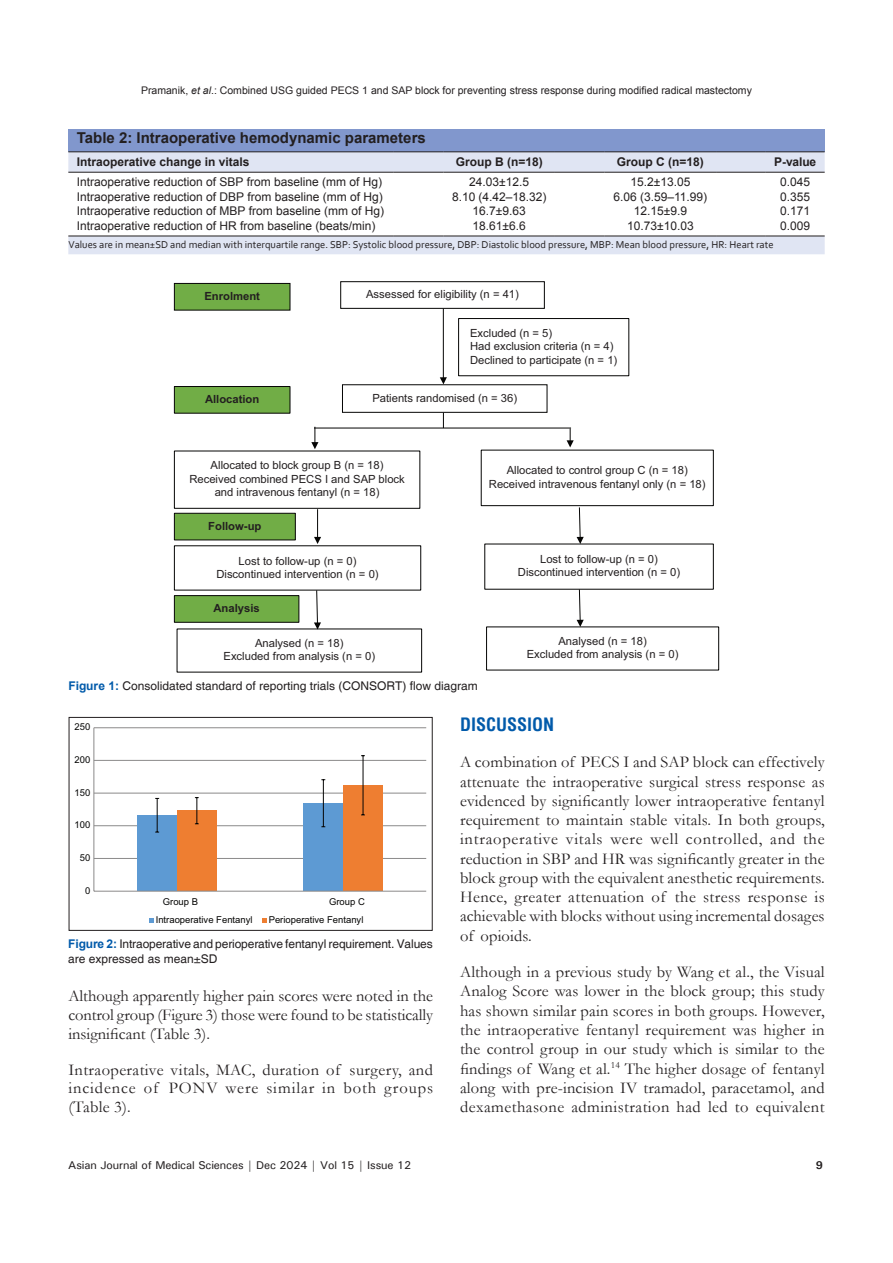
<style>
.page{position:relative;width:893px;height:1263px;background:#fff}
.page>*{position:absolute;margin:0;border:0;box-sizing:border-box;transform-origin:0 0}
.t1{font:700 condensed 18px "Helvetica";color:#015aaa}
.TX{font:16.5px/19.2px "Garamond";letter-spacing:.01em;color:#231f20;text-align:justify}
.TT{font:700 15px "Helvetica";color:#231f20}
.TB{font:12px "Arial";color:#231f20}
.FGC{font:12px/15px "Helvetica";color:#231f20}
.TBL{font:12px "Arial";color:#231f20}
.TCH{font:700 12px "Arial";color:#231f20}
.t2{font:11.25px/13.5px "Arial";color:#231f20;text-align:center}
.t3{font:500 11.25px "Univers";letter-spacing:-.01em;color:#231f20}
.t4{font:700 11.25px "Arial";color:#231f20}
.t5{font:700 11.25px "Univers";color:#231f20}
.TFN{font:10.5px "Corbel";color:#231f20}
.t6{font:10.5px "Arial";color:#231f20}
.t7{font:9.45px "Arial";color:#050504}
.s1{font-style:italic}
.s2{font-weight:700;color:#015aaa}
</style>
<div class="page">
<div style="left:68px;top:129px;width:757px;height:23px;background:#8197cd"></div>
<svg style="left:68px;top:152px;width:757px;height:102px"></svg>
<hr style="left:68px;top:236px;width:326px;height:1px;background:#231f20">
<hr style="left:394px;top:236px;width:50px;height:1px;background:#231f20">
<hr style="left:444px;top:236px;width:111px;height:1px;background:#231f20">
<hr style="left:555px;top:236px;width:50px;height:1px;background:#231f20">
<hr style="left:605px;top:236px;width:111px;height:1px;background:#231f20">
<hr style="left:716px;top:236px;width:50px;height:1px;background:#231f20">
<hr style="left:766px;top:236px;width:59px;height:1px;background:#231f20">
<hr style="left:68px;top:172px;width:326px;height:1px;background:#231f20">
<hr style="left:394px;top:172px;width:50px;height:1px;background:#231f20">
<hr style="left:444px;top:172px;width:111px;height:1px;background:#231f20">
<hr style="left:555px;top:172px;width:50px;height:1px;background:#231f20">
<hr style="left:605px;top:172px;width:111px;height:1px;background:#231f20">
<hr style="left:716px;top:172px;width:50px;height:1px;background:#231f20">
<hr style="left:766px;top:172px;width:59px;height:1px;background:#231f20">
<hr style="left:68px;top:151px;width:326px;height:1px;background:#231f20">
<hr style="left:394px;top:151px;width:50px;height:1px;background:#231f20">
<hr style="left:444px;top:151px;width:111px;height:1px;background:#231f20">
<hr style="left:555px;top:151px;width:50px;height:1px;background:#231f20">
<hr style="left:605px;top:151px;width:111px;height:1px;background:#231f20">
<hr style="left:716px;top:151px;width:50px;height:1px;background:#231f20">
<hr style="left:766px;top:151px;width:59px;height:1px;background:#231f20">
<div style="left:340px;top:281px;width:205px;height:28px;border:1px solid #050504"></div>
<div style="left:458px;top:318px;width:171px;height:58px;background:#fff;border:1px solid #050504"></div>
<div style="left:174px;top:283px;width:116px;height:27px;background:#71ad46;border:1px solid #050504"></div>
<div style="left:174px;top:451px;width:246px;height:58px;background:#fff;border:1px solid #050504"></div>
<div style="left:481px;top:450px;width:233px;height:56px;background:#fff;border:1px solid #050504"></div>
<div style="left:174px;top:386px;width:116px;height:28px;background:#71ad46;border:1px solid #050504"></div>
<div style="left:174px;top:513px;width:122px;height:27px;background:#71ad46;border:1px solid #050504"></div>
<hr style="left:443px;top:309px;width:1px;height:69px;background:#050504">
<div style="left:174px;top:595px;width:125px;height:28px;background:#71ad46;border:1px solid #050504"></div>
<svg style="left:314px;top:509px;width:7px;height:35px"></svg>
<svg style="left:577px;top:507px;width:7px;height:37px"></svg>
<svg style="left:314px;top:590px;width:7px;height:40px"></svg>
<svg style="left:577px;top:589px;width:7px;height:38px"></svg>
<svg style="left:311px;top:377px;width:263px;height:72px"></svg>
<hr style="left:94px;top:858px;width:332px;height:1px;background:#8b8a8a">
<hr style="left:94px;top:825px;width:332px;height:1px;background:#8b8a8a">
<hr style="left:94px;top:793px;width:332px;height:1px;background:#8b8a8a">
<hr style="left:94px;top:760px;width:332px;height:1px;background:#8b8a8a">
<hr style="left:94px;top:727px;width:332px;height:1px;background:#8b8a8a">
<div style="left:137px;top:815px;width:40px;height:76px;background:#5d9ad3"></div>
<div style="left:303px;top:803px;width:40px;height:88px;background:#5d9ad3"></div>
<div style="left:177px;top:811px;width:40px;height:80px;background:#ee7e31"></div>
<div style="left:343px;top:785px;width:40px;height:106px;background:#ee7e31"></div>
<hr style="left:157px;top:798px;width:1px;height:34px;background:#050504">
<hr style="left:323px;top:780px;width:1px;height:47px;background:#050504">
<svg style="left:195px;top:797px;width:4px;height:27px"></svg>
<hr style="left:363px;top:756px;width:1px;height:59px;background:#050504">
<hr style="left:94px;top:728px;width:1px;height:163px;background:#8b8a8a">
<hr style="left:94px;top:891px;width:332px;height:1px;background:#8b8a8a">
<svg style="left:149px;top:918px;width:5px;height:4px"></svg>
<svg style="left:262px;top:918px;width:5px;height:4px"></svg>
<div style="left:69px;top:717px;width:363px;height:213px;border:1px solid #231f20"></div>
<p class="t6" style="left:141px;top:83px;width:612px">Pramanik, <span class="s1">et al</span>.: Combined USG guided PECS 1 and SAP block for preventing stress response during modified radical mastectomy</p>
<p class="TT" style="left:77px;top:127px;width:350px">Table 2: Intraoperative hemodynamic parameters</p>
<p class="TCH" style="left:77px;top:153px;width:174px">Intraoperative change in vitals</p>
<p class="TCH" style="left:456px;top:153px;width:89px">Group B (n=18)</p>
<p class="TCH" style="left:617px;top:153px;width:89px">Group C (n=18)</p>
<p class="TCH" style="left:774px;top:153px;width:43px">P‑value</p>
<p class="TB" style="left:77px;top:173px;width:307px">Intraoperative reduction of SBP from baseline (mm of Hg)</p>
<p class="TB" style="left:469px;top:173px;width:61px">24.03±12.5</p>
<p class="TB" style="left:630px;top:173px;width:61px">15.2±13.05</p>
<p class="TB" style="left:780px;top:173px;width:32px">0.045</p>
<p class="TB" style="left:77px;top:188px;width:307px">Intraoperative reduction of DBP from baseline (mm of Hg)</p>
<p class="TB" style="left:452px;top:188px;width:96px">8.10 (4.42–18.32)</p>
<p class="TB" style="left:613px;top:188px;width:95px">6.06 (3.59–11.99)</p>
<p class="TB" style="left:780px;top:188px;width:32px">0.355</p>
<p class="TB" style="left:77px;top:203px;width:309px">Intraoperative reduction of MBP from baseline (mm of Hg)</p>
<p class="TB" style="left:473px;top:203px;width:55px">16.7±9.63</p>
<p class="TB" style="left:634px;top:203px;width:55px">12.15±9.9</p>
<p class="TB" style="left:780px;top:203px;width:32px">0.171</p>
<p class="TBL" style="left:77px;top:217px;width:300px">Intraoperative reduction of HR from baseline (beats/min)</p>
<p class="TBL" style="left:473px;top:217px;width:55px">18.61±6.6</p>
<p class="TBL" style="left:627px;top:217px;width:68px">10.73±10.03</p>
<p class="TBL" style="left:780px;top:217px;width:32px">0.009</p>
<p class="TFN" style="left:68px;top:238px;width:707px">Values are in mean±SD and median with interquartile range. SBP: Systolic blood pressure, DBP: Diastolic blood pressure, MBP: Mean blood pressure, HR: Heart rate</p>
<p class="t2" style="left:366px;top:287px;width:154px">Assessed for eligibility (n = 41)</p>
<p class="t2" style="left:470px;top:326px;width:149px;text-align:left">Excluded (n = 5)<br>Had exclusion criteria (n = 4)<br>Declined to participate (n = 1)</p>
<p class="t2" style="left:372px;top:391px;width:146px">Patients randomised (n = 36)</p>
<p class="t4" style="left:204px;top:288px;width:57px">Enrolment</p>
<p class="t4" style="left:205px;top:391px;width:56px">Allocation</p>
<p class="t2" style="left:189px;top:458px;width:217px">Allocated to block group B (n = 18)<br>Received combined PECS I and SAP block and intravenous fentanyl (n = 18)</p>
<p class="t2" style="left:489px;top:463px;width:218px">Allocated to control group C (n = 18)<br>Received intravenous fentanyl only (n = 18)</p>
<p class="t4" style="left:208px;top:518px;width:55px">Follow-up</p>
<p class="t2" style="left:216px;top:554px;width:164px">Lost to follow-up (n = 0)<br>Discontinued intervention (n = 0)</p>
<p class="t2" style="left:518px;top:552px;width:164px">Lost to follow-up (n = 0)<br>Discontinued intervention (n = 0)</p>
<p class="t4" style="left:213px;top:600px;width:48px">Analysis</p>
<p class="t2" style="left:223px;top:636px;width:153px">Analysed (n = 18)<br>Excluded from analysis (n = 0)</p>
<p class="t2" style="left:527px;top:634px;width:153px">Analysed (n = 18)<br>Excluded from analysis (n = 0)</p>
<p class="FGC" style="left:68px;top:679px;width:411px"><span class="s2">Figure 1:</span> Consolidated standard of reporting trials (CONSORT) flow diagram</p>
<p class="t7" style="left:75px;top:720px;width:17px">250</p>
<p class="t7" style="left:75px;top:753px;width:17px">200</p>
<p class="t7" style="left:75px;top:786px;width:17px">150</p>
<p class="t7" style="left:75px;top:818px;width:17px">100</p>
<p class="t7" style="left:80px;top:851px;width:12px">50</p>
<p class="t7" style="left:85px;top:884px;width:7px">0</p>
<p class="t7" style="left:163px;top:895px;width:37px">Group B</p>
<p class="t7" style="left:329px;top:895px;width:37px">Group C</p>
<p class="t7" style="left:156px;top:913px;width:98px">Intraoperative Fentanyl</p>
<p class="t7" style="left:269px;top:913px;width:96px">Perioperative Fentanyl</p>
<p class="FGC" style="left:68px;top:937px;width:366px"><span class="s2">Figure 2:</span> Intraoperative and perioperative fentanyl requirement. Values are expressed as mean±SD</p>
<p class="TX" style="left:68px;top:986px;width:366px;line-height:18.8px">Although apparently higher pain scores were noted in the control group (Figure 3) those were found to be statistically insignificant (Table 3).</p>
<p class="TX" style="left:68px;top:1060px;width:366px;line-height:18.8px">Intraoperative vitals, MAC, duration of surgery, and incidence of PONV were similar in both groups (Table 3).</p>
<h1 class="t1" style="left:460px;top:712px;width:96px">DISCUSSION</h1>
<p class="TX" style="left:460px;top:752px;width:366px">A combination of PECS I and SAP block can effectively attenuate the intraoperative surgical stress response as evidenced by significantly lower intraoperative fentanyl requirement to maintain stable vitals. In both groups, intraoperative vitals were well controlled, and the reduction in SBP and HR was significantly greater in the block group with the equivalent anesthetic requirements.<br>Hence, greater attenuation of the stress response is achievable with blocks without using incremental dosages of opioids.</p>
<p class="TX" style="left:460px;top:962px;width:366px">Although in a previous study by Wang et al., the Visual Analog Score was lower in the block group; this study has shown similar pain scores in both groups. However, the intraoperative fentanyl requirement was higher in the control group in our study which is similar to the findings of Wang et al.<sup>14</sup> The higher dosage of fentanyl along with pre-incision IV tramadol, paracetamol, and dexamethasone administration had led to equivalent</p>
<p class="t3" style="left:68px;top:1157px;width:344px">Asian Journal of Medical Sciences | Dec 2024 | Vol 15 | Issue 12</p>
<p class="t5" style="left:816px;top:1157px;width:9px">9</p>
</div>
